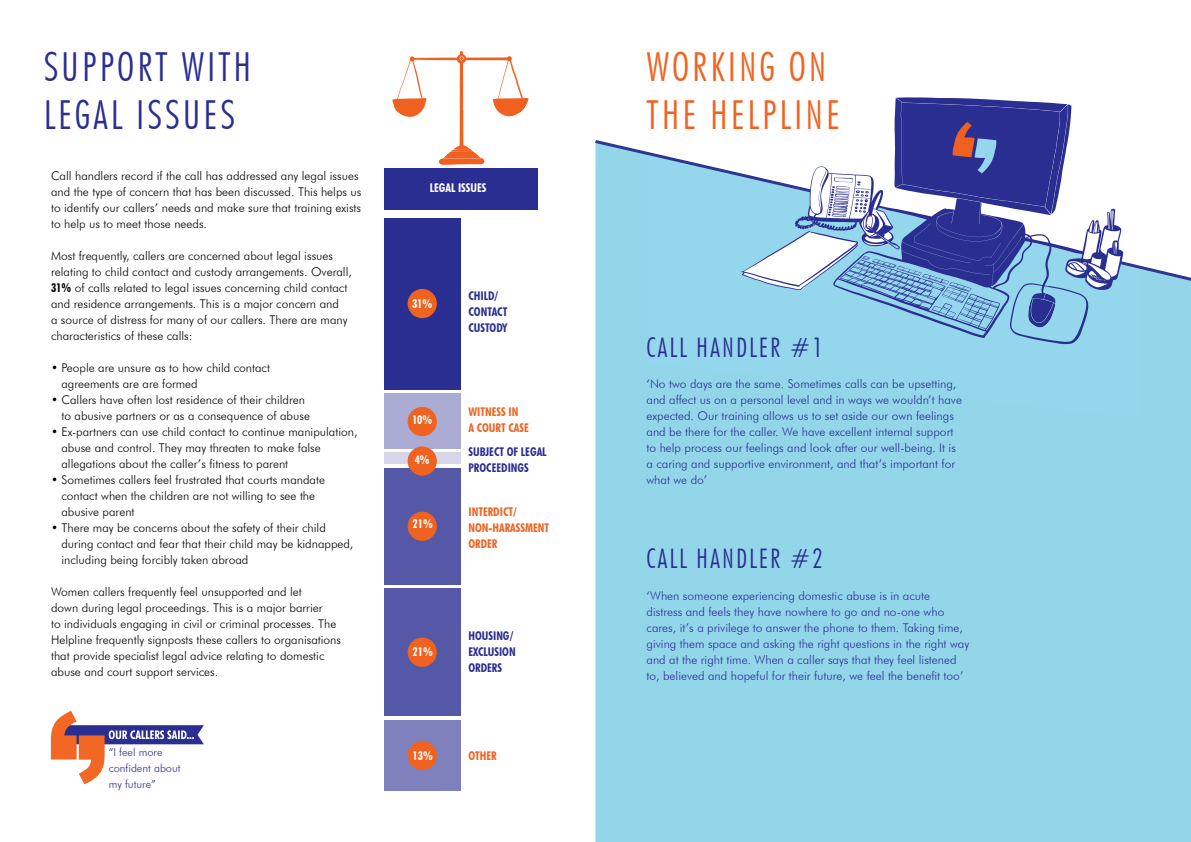
<style>
.page{position:relative;width:1191px;height:842px;background:#fff}
.page>*{position:absolute;margin:0;border:0;box-sizing:border-box;transform-origin:0 0}
.t1{font:300 condensed 40px/48px "Futura BT";letter-spacing:.075em;color:#2b2e91}
.t2{font:300 condensed 40px/48px "Futura BT";letter-spacing:.075em;color:#f06220}
.t3{font:300 condensed 27px "Futura BT";letter-spacing:.075em;color:#2b2e91}
.t4{font:300 12px/16px "Futura BT";color:#000}
.t5{font:300 12px/16px "Futura BT";color:#2b2e91}
.t6{font:700 condensed 12px/16px "Futura BT";color:#2b2e91}
.t7{font:700 condensed 12px/16px "Futura BT";color:#f06220}
.t8{font:700 condensed 12px "Futura BT";color:#fff}
.t9{font:300 11px/16px "Futura BT";color:#2b2e91}
.s1{font-weight:700;font-stretch:condensed}
</style>
<div class="page">
<div style="left:595px;top:194px;width:596px;height:648px;background:#93d6ea"></div>
<div style="left:646px;top:194px;width:494px;height:225px;background:#94d6eb"></div>
<svg style="left:741px;top:231px;width:54px;height:72px"></svg>
<svg style="left:795px;top:166px;width:328px;height:178px"></svg>
<svg style="left:894px;top:97px;width:177px;height:127px;background:#5556a3"></svg>
<div style="left:384px;top:169px;width:153px;height:41px;background:#2b2e91"></div>
<div style="left:384px;top:218px;width:76px;height:171px;background:#2b2e91"></div>
<div style="left:384px;top:393px;width:76px;height:56px;background:#abacd3"></div>
<div style="left:384px;top:453px;width:76px;height:11px;background:#d5d6e9"></div>
<div style="left:384px;top:468px;width:76px;height:116px;background:#5557a7"></div>
<div style="left:384px;top:588px;width:76px;height:128px;background:#5557a7"></div>
<div style="left:384px;top:720px;width:76px;height:71px;background:#7f81bd"></div>
<div style="left:407px;top:289px;width:30px;height:29px;background:#f06220;border-radius:50%"></div>
<div style="left:407px;top:407px;width:30px;height:29px;background:#f06220;border-radius:50%"></div>
<div style="left:407px;top:446px;width:30px;height:30px;background:#f06220;border-radius:50%"></div>
<div style="left:407px;top:741px;width:30px;height:29px;background:#f06220;border-radius:50%"></div>
<div style="left:407px;top:638px;width:30px;height:29px;background:#f06220;border-radius:50%"></div>
<div style="left:407px;top:512px;width:30px;height:29px;background:#f06220;border-radius:50%"></div>
<svg style="left:392px;top:51px;width:136px;height:114px"></svg>
<svg style="left:51px;top:711px;width:153px;height:73px"></svg>
<svg style="left:595px;top:140px;width:219px;height:54px"></svg>
<svg style="left:1117px;top:259px;width:74px;height:26px"></svg>
<h1 class="t1" style="left:44px;top:43px;width:209px">SUPPORT WITH<br>LEGAL ISSUES</h1>
<p class="t4" style="left:51px;top:168px;width:312px">Call handlers record if the call has addressed any legal issues and the type of concern that has been discussed. This helps us to identify our callers’ needs and make sure that training exists to help us to meet those needs.</p>
<p class="t4" style="left:51px;top:248px;width:302px">Most frequently, callers are concerned about legal issues relating to child contact and custody arrangements. Overall, <span class="s1">31%</span> of calls related to legal issues concerning child contact and residence arrangements. This is a major concern and<br>a source of distress for many of our callers. There are many characteristics of these calls:</p>
<p class="t4" style="left:61px;top:360px;width:210px;text-indent:-10px">• People are unsure as to how child contact agreements are are formed</p>
<p class="t4" style="left:61px;top:392px;width:250px;text-indent:-10px">• Callers have often lost residence of their children to abusive partners or as a consequence of abuse</p>
<p class="t4" style="left:61px;top:424px;width:298px;text-indent:-10px">• Ex-partners can use child contact to continue manipulation, abuse and control. They may threaten to make false allegations about the caller’s fitness to parent</p>
<p class="t4" style="left:61px;top:472px;width:265px;text-indent:-10px">• Sometimes callers feel frustrated that courts mandate contact when the children are not willing to see the abusive parent</p>
<p class="t4" style="left:61px;top:520px;width:293px;text-indent:-10px">• There may be concerns about the safety of their child during contact and fear that their child may be kidnapped, including being forcibly taken abroad</p>
<p class="t4" style="left:51px;top:584px;width:291px">Women callers frequently feel unsupported and let<br>down during legal proceedings. This is a major barrier<br>to individuals engaging in civil or criminal processes. The Helpline frequently signposts these callers to organisations that provide specialist legal advice relating to domestic abuse and court support services.</p>
<p class="t8" style="left:430px;top:180px;width:58px">LEGAL ISSUES</p>
<p class="t8" style="left:412px;top:296px;width:22px">31%</p>
<p class="t8" style="left:412px;top:412px;width:22px">10%</p>
<p class="t8" style="left:415px;top:452px;width:17px">4%</p>
<p class="t8" style="left:412px;top:516px;width:22px">21%</p>
<p class="t8" style="left:412px;top:644px;width:22px">21%</p>
<p class="t6" style="left:468px;top:288px;width:40px">CHILD/<br>CONTACT<br>CUSTODY</p>
<p class="t7" style="left:468px;top:404px;width:62px">WITNESS IN<br>A COURT CASE</p>
<p class="t6" style="left:468px;top:444px;width:80px">SUBJECT OF LEGAL<br>PROCEEDINGS</p>
<p class="t7" style="left:468px;top:504px;width:82px">INTERDICT/<br>NON-HARASSMENT<br>ORDER</p>
<p class="t6" style="left:468px;top:628px;width:49px">HOUSING/<br>EXCLUSION<br>ORDERS</p>
<p class="t9" style="left:109px;top:744px;width:55px">“I feel more</p>
<p class="t8" style="left:412px;top:748px;width:22px">13%</p>
<p class="t9" style="left:109px;top:760px;width:73px">confident about my future”</p>
<p class="t7" style="left:468px;top:748px;width:30px">OTHER</p>
<h1 class="t2" style="left:646px;top:43px;width:195px">WORKING ON<br>THE HELPLINE</h1>
<h2 class="t3" style="left:646px;top:331px;width:178px">CALL HANDLER #1</h2>
<p class="t5" style="left:646px;top:376px;width:317px">‘No two days are the same. Sometimes calls can be upsetting, and affect us on a personal level and in ways we wouldn’t have expected. Our training allows us to set aside our own feelings and be there for the caller. We have excellent internal support to help process our feelings and look after our well-being. It is a caring and supportive environment, and that’s important for what we do’</p>
<h2 class="t3" style="left:646px;top:542px;width:178px">CALL HANDLER #2</h2>
<p class="t5" style="left:646px;top:588px;width:324px">‘When someone experiencing domestic abuse is in acute<br>distress and feels they have nowhere to go and no-one who cares, it’s a privilege to answer the phone to them. Taking time, giving them space and asking the right questions in the right way and at the right time. When a caller says that they feel listened to, believed and hopeful for their future, we feel the benefit too’</p>
</div>
